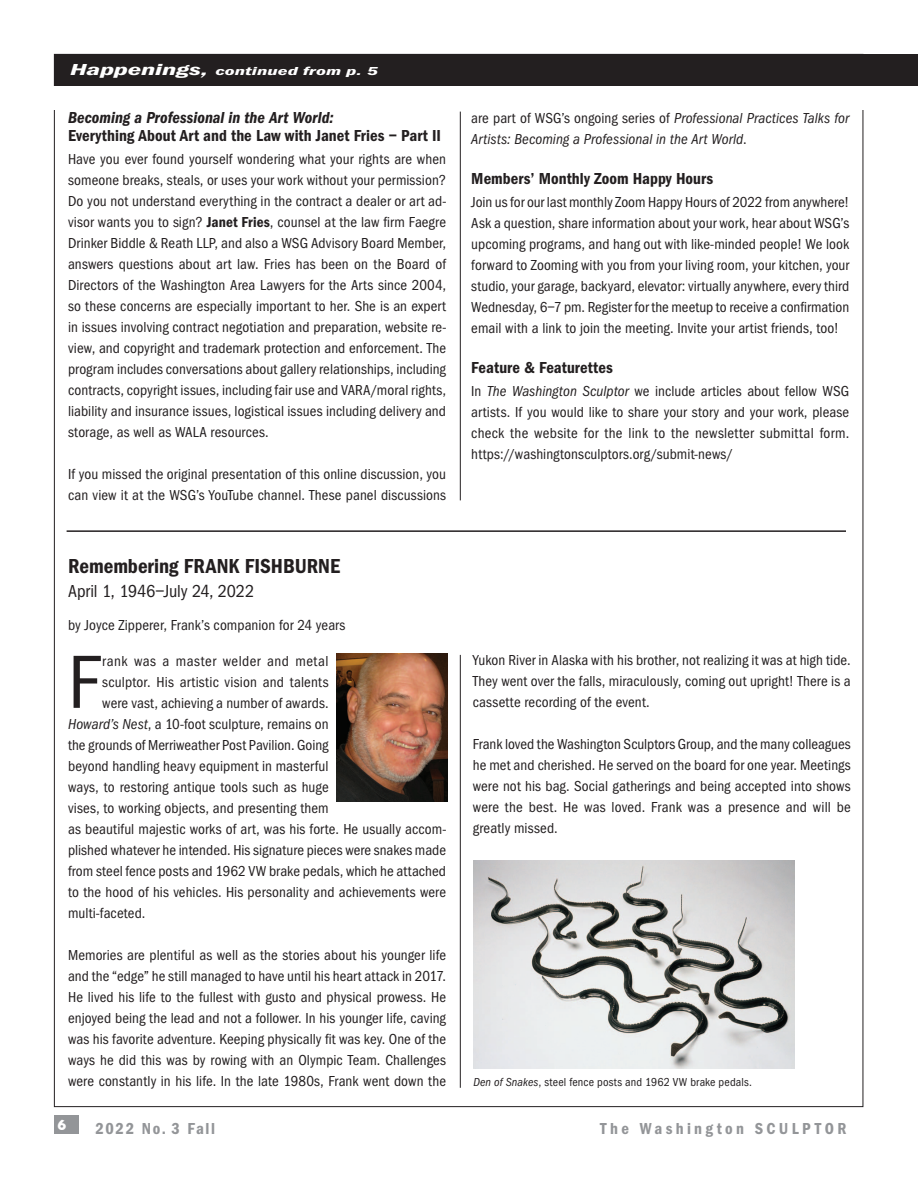
<style>
.page{position:relative;width:918px;height:1188px;background:#fff}
.page>*{position:absolute;margin:0;border:0;box-sizing:border-box;transform-origin:0 0}
.t1{font:78px "Franklin Got Cd ITC";color:#231f20}
.t2{font:600 21px "Franklin Got Cd ITC";color:#231f20}
.t3{font:18px "Franklin Got Cd ITC";letter-spacing:-.01em;color:#231f20}
.t4{font:600 16.5px "Franklin Got Cd ITC";letter-spacing:.005em;color:#231f20}
.t5{font:italic 600 16.5px "Franklin Got Cd ITC";color:#231f20}
.t6{font:600 16.5px "Franklin Got Cd ITC";letter-spacing:.2em;color:#939598}
.t7{font:600 16.5px "Franklin Got Cd ITC";letter-spacing:.1em;color:#939598}
.t8{font:15px/21px "Franklin Got Cd ITC";letter-spacing:.005em;color:#231f20;text-align:justify}
.t9{font:italic 15px/21px "Franklin Got Cd ITC";letter-spacing:.005em;color:#231f20}
.t10{font:700 15px "Gill Sans";color:#939598;scale:1.56 1}
.t11{font:15px "Franklin Got Cd ITC";letter-spacing:.03em;color:#231f20}
.t12{font:700 15px "Gill Sans";color:#fff}
.t13{font:12px "Franklin Got Cd ITC";letter-spacing:.015em;color:#231f20}
.t14{font:italic 600 12px "Franklin Got Cd ITC";letter-spacing:.005em;color:#fff;scale:1.8 1}
.s1{font-size:16.5px}
.s2{font-weight:600}
.s3{font-style:italic}
.s4{font-style:normal}
</style>
<div class="page">
<div style="left:54px;top:1115px;width:24px;height:19px;background:#939598"></div>
<div style="left:55px;top:54px;width:863px;height:32px;background:#231f20"></div>
<hr style="left:460px;top:112px;width:1px;height:388px;background:#231f20">
<hr style="left:460px;top:655px;width:1px;height:433px;background:#231f20">
<hr style="left:67px;top:530px;width:779px;height:2px;background:#231f20">
<img style="left:473px;top:860px;width:321px;height:208px">
<img style="left:336px;top:654px;width:111px;height:148px">
<p class="t14" style="left:70px;top:65px;width:173px"><span class="s1">Happenings,</span> continued from p. 5</p>
<p class="t5" style="left:68px;top:109px;width:267px">Becoming a Professional in the Art World:</p>
<p class="t4" style="left:68px;top:126px;width:375px">Everything About Art and the Law with Janet Fries – Part II</p>
<p class="t8" style="left:68px;top:149px;width:380px">Have you ever found yourself wondering what your rights are when someone breaks, steals, or uses your work without your permission?<br>Do you not understand everything in the contract a dealer or art ad&shy;visor wants you to sign? <span class="s2">Janet Fries</span>, counsel at the law firm Faegre Drinker Biddle &amp; Reath LLP, and also a WSG Advisory Board Member, answers questions about art law. Fries has been on the Board of Directors of the Washington Area Lawyers for the Arts since 2004, so these concerns are especially important to her. She is an expert in issues involving contract negotiation and preparation, website re&shy;view, and copyright and trademark protection and enforcement. The program includes conversations about gallery relationships, including contracts, copyright issues, including fair use and VARA/moral rights, liability and insurance issues, logistical issues including delivery and storage, as well as WALA resources.</p>
<p class="t8" style="left:68px;top:464px;width:380px">If you missed the original presentation of this online discussion, you can view it at the WSG’s YouTube channel. These panel discussions</p>
<h2 class="t2" style="left:68px;top:554px;width:273px">Remembering FRANK FISHBURNE</h2>
<p class="t3" style="left:68px;top:581px;width:188px">April 1, 1946–July 24, 2022</p>
<p class="t8" style="left:68px;top:615px;width:279px">by Joyce Zipperer, Frank’s companion for 24 years</p>
<h1 class="t1" style="left:68px;top:638px;width:33px">F</h1>
<p class="t11" style="left:102px;top:652px;width:228px">rank was a master welder and metal</p>
<p class="t8" style="left:102px;top:672px;width:228px">sculptor. His artistic vision and talents</p>
<p class="t8" style="left:102px;top:693px;width:228px">were vast, achieving a number of awards.</p>
<p class="t8" style="left:68px;top:714px;width:262px"><span class="s3">Howard’s Nest</span>, a 10-foot sculpture, remains on</p>
<p class="t8" style="left:68px;top:735px;width:262px">the grounds of Merriweather Post Pavilion. Going</p>
<p class="t8" style="left:68px;top:756px;width:262px">beyond handling heavy equipment in masterful</p>
<p class="t8" style="left:68px;top:777px;width:262px">ways, to restoring antique tools such as huge</p>
<p class="t8" style="left:68px;top:798px;width:262px">vises, to working objects, and presenting them</p>
<p class="t8" style="left:68px;top:819px;width:380px">as beautiful majestic works of art, was his forte. He usually accom-</p>
<p class="t8" style="left:68px;top:840px;width:379px">plished whatever he intended. His signature pieces were snakes made</p>
<p class="t8" style="left:68px;top:861px;width:379px">from steel fence posts and 1962 VW brake pedals, which he attached</p>
<p class="t8" style="left:68px;top:882px;width:379px">to the hood of his vehicles. His personality and achievements were</p>
<p class="t8" style="left:68px;top:903px;width:79px">multi-faceted.</p>
<p class="t8" style="left:68px;top:945px;width:380px">Memories are plentiful as well as the stories about his younger life and the “edge” he still managed to have until his heart attack in 2017.<br>He lived his life to the fullest with gusto and physical prowess. He enjoyed being the lead and not a follower. In his younger life, caving was his favorite adventure. Keeping physically fit was key. One of the ways he did this was by rowing with an Olympic Team. Challenges were constantly in his life. In the late 1980s, Frank went down the</p>
<p class="t9" style="left:471px;top:107px;width:379px"><span class="s4">are part of WSG’s ongoing series of</span> Professional Practices Talks for<br>Artists: Becoming a Professional in the Art World<span class="s4">.</span></p>
<p class="t4" style="left:471px;top:169px;width:243px">Members’ Monthly Zoom Happy Hours</p>
<p class="t8" style="left:471px;top:192px;width:380px">Join us for our last monthly Zoom Happy Hours of 2022 from anywhere!<br>Ask a question, share information about your work, hear about WSG’s upcoming programs, and hang out with like-minded people! We look forward to Zooming with you from your living room, your kitchen, your studio, your garage, backyard, elevator: virtually anywhere, every third Wednesday, 6–7 pm. Register for the meetup to receive a confirmation email with a link to join the meeting. Invite your artist friends, too!</p>
<p class="t4" style="left:471px;top:358px;width:143px">Feature &amp; Featurettes</p>
<p class="t8" style="left:471px;top:381px;width:379px">In <span class="s3">The Washington Sculptor</span> we include articles about fellow WSG artists. If you would like to share your story and your work, please check the website for the link to the newsletter submittal form. https://washingtonsculptors.org/submit-news/</p>
<p class="t8" style="left:473px;top:650px;width:380px">Yukon River in Alaska with his brother, not realizing it was at high tide.<br>They went over the falls, miraculously, coming out upright! There is a cassette recording of the event.</p>
<p class="t8" style="left:473px;top:734px;width:380px">Frank loved the Washington Sculptors Group, and the many colleagues he met and cherished. He served on the board for one year. Meetings were not his bag. Social gatherings and being accepted into shows were the best. He was loved. Frank was a presence and will be greatly missed.</p>
<p class="t13" style="left:473px;top:1075px;width:280px"><span class="s3">Den of Snakes</span>, steel fence posts and 1962 VW brake pedals.</p>
<p class="t12" style="left:58px;top:1113px;width:10px">6</p>
<p class="t10" style="left:94px;top:1116px;width:113px">2010 #2 Spring</p>
<p class="t10" style="left:518px;top:1116px;width:223px">WASHINGTON SCULPTORS</p>
<p class="t7" style="left:95px;top:1119px;width:121px">2022 No. 3 Fall</p>
<p class="t6" style="left:600px;top:1119px;width:248px">The Washington SCULPTOR</p>
</div>
